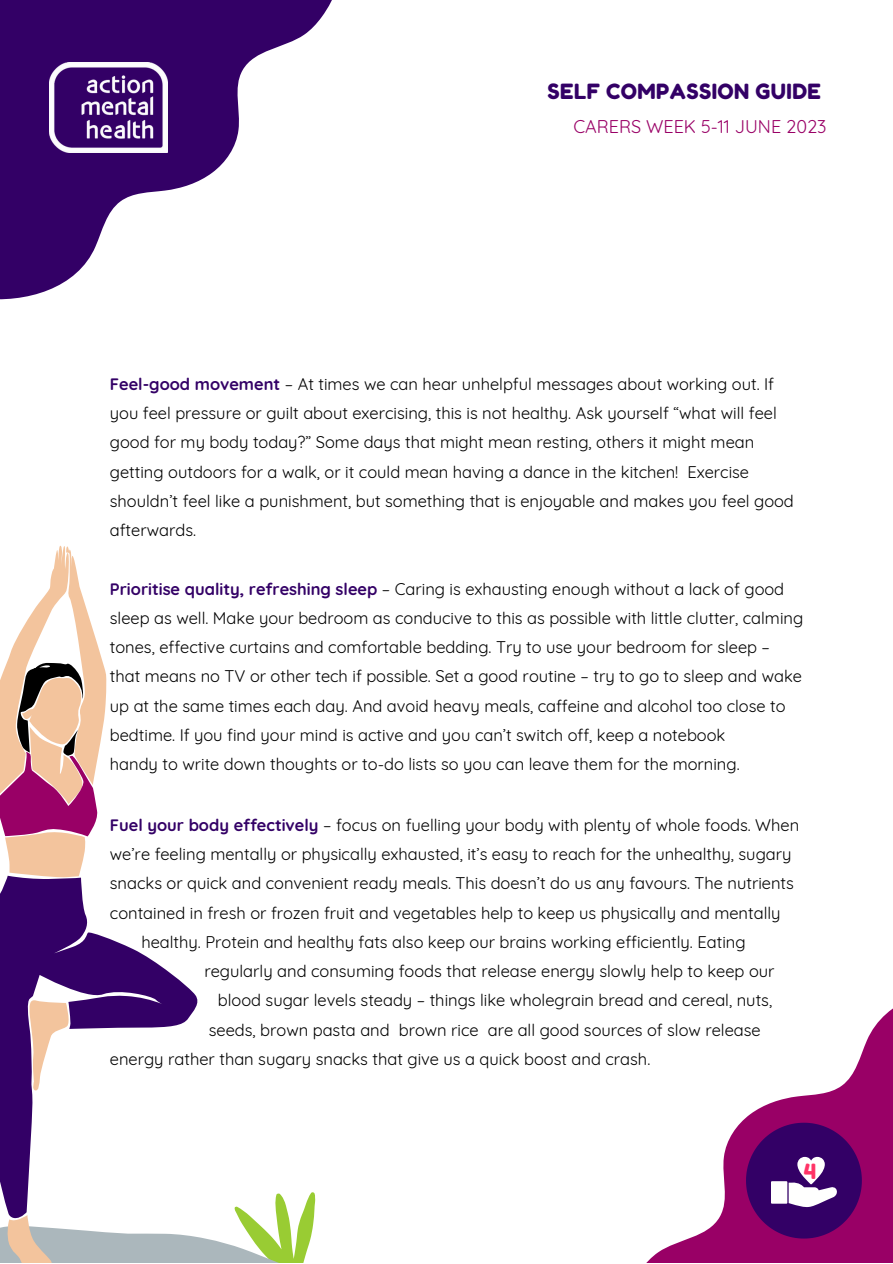
<style>
.page{position:relative;width:893px;height:1264px;background:#fff}
.page>*{position:absolute;margin:0;border:0;box-sizing:border-box;transform-origin:0 0}
.t1{font:21px "Fredoka One";letter-spacing:.02em;color:#306}
.t2{font:21px "Fredoka One";color:#f36}
.t3{font:18px "Quicksand";color:#906}
.t4{font:16.5px/29.2px "Quicksand";color:#000}
.s1{font-weight:700;color:#306}
</style>
<div class="page">
<svg style="left:0;top:1192px;width:316px;height:70px"></svg>
<svg style="left:0;top:545px;width:107px;height:330px"></svg>
<svg style="left:0;top:875px;width:201px;height:343px"></svg>
<svg style="left:647px;top:1009px;width:245px;height:253px"></svg>
<svg style="left:746px;top:1122px;width:115px;height:116px"></svg>
<svg style="left:0;top:0;width:332px;height:300px;fill:#306"></svg>
<img style="left:49px;top:63px;width:118px;height:90px">
<p class="t1" style="left:547px;top:78px;width:275px">SELF COMPASSION GUIDE</p>
<p class="t3" style="left:573px;top:115px;width:255px">CARERS WEEK 5-11 JUNE 2023</p>
<p class="t4" style="left:110px;top:369px;width:685px"><span class="s1">Feel-good movement</span> – At times we can hear unhelpful messages about working out. If you feel pressure or guilt about exercising, this is not healthy. Ask yourself “what will feel good for my body today?” Some days that might mean resting, others it might mean getting outdoors for a walk, or it could mean having a dance in the kitchen! Exercise shouldn’t feel like a punishment, but something that is enjoyable and makes you feel good afterwards.</p>
<p class="t4" style="left:110px;top:574px;width:694px"><span class="s1">Prioritise quality, refreshing sleep</span> – Caring is exhausting enough without a lack of good sleep as well. Make your bedroom as conducive to this as possible with little clutter, calming tones, effective curtains and comfortable bedding. Try to use your bedroom for sleep – that means no TV or other tech if possible. Set a good routine – try to go to sleep and wake up at the same times each day. And avoid heavy meals, caffeine and alcohol too close to</p>
<p class="t4" style="left:110px;top:720px;width:617px">bedtime. If you find your mind is active and you can’t switch off, keep a notebook</p>
<p class="t4" style="left:110px;top:749px;width:631px">handy to write down thoughts or to-do lists so you can leave them for the morning.</p>
<p class="t4" style="left:110px;top:810px;width:690px"><span class="s1">Fuel your body effectively</span> – focus on fuelling your body with plenty of whole foods. When we’re feeling mentally or physically exhausted, it’s easy to reach for the unhealthy, sugary snacks or quick and convenient ready meals. This doesn’t do us any favours. The nutrients contained in fresh or frozen fruit and vegetables help to keep us physically and mentally</p>
<p class="t4" style="left:141px;top:927px;width:605px">healthy. Protein and healthy fats also keep our brains working efficiently. Eating</p>
<p class="t4" style="left:204px;top:956px;width:571px">regularly and consuming foods that release energy slowly help to keep our</p>
<p class="t4" style="left:218px;top:985px;width:555px">blood sugar levels steady – things like wholegrain bread and cereal, nuts,</p>
<p class="t4" style="left:110px;top:1014px;width:652px;text-indent:99px">seeds, brown pasta and brown rice are all good sources of slow release energy rather than sugary snacks that give us a quick boost and crash.</p>
<p class="t2" style="left:803px;top:1158px;width:14px">4</p>
</div>
